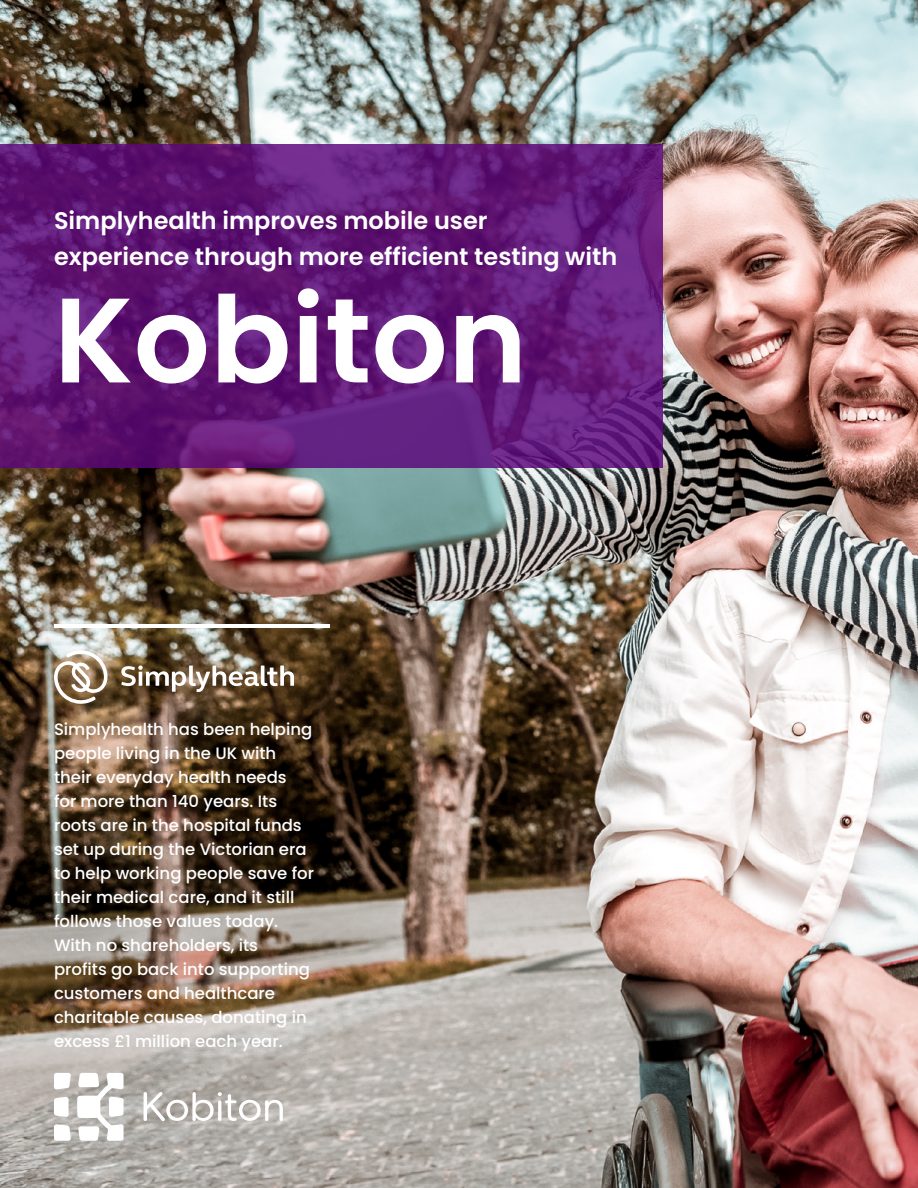
<style>
.page{position:relative;width:918px;height:1188px;background:#fff}
.page>*{position:absolute;margin:0;border:0;box-sizing:border-box;transform-origin:0 0}
.t1{font:600 120px "Poppins";color:#fff}
.t2{font:600 24px/36px "Poppins";color:#fff}
.t3{font:500 16.5px/24px "Poppins";color:#fff}
</style>
<div class="page">
<img style="left:0;top:0;width:918px;height:1188px">
<svg style="left:0;top:145px;width:662px;height:323px;background:#611978"></svg>
<hr style="left:54px;top:624px;width:276px;height:3px;background:#fff">
<svg style="left:54px;top:1097px;width:15px;height:20px"></svg>
<svg style="left:54px;top:1124px;width:17px;height:17px"></svg>
<svg style="left:54px;top:1073px;width:17px;height:17px"></svg>
<svg style="left:77px;top:1073px;width:47px;height:68px"></svg>
<svg style="left:144px;top:1092px;width:139px;height:29px"></svg>
<svg style="left:54px;top:650px;width:54px;height:54px"></svg>
<svg style="left:121px;top:665px;width:173px;height:27px"></svg>
<h2 class="t2" style="left:54px;top:203px;width:565px">Simplyhealth improves mobile user experience through more efficient testing with</h2>
<h1 class="t1" style="left:54px;top:271px;width:475px">Kobiton</h1>
<p class="t3" style="left:54px;top:717px;width:262px">Simplyhealth has been helping people living in the UK with their everyday health needs<br>for more than 140 years. Its roots are in the hospital funds set up during the Victorian era to help working people save for their medical care, and it still follows those values today.<br>With no shareholders, its profits go back into supporting customers and healthcare charitable causes, donating in excess £1 million each year.</p>
</div>
